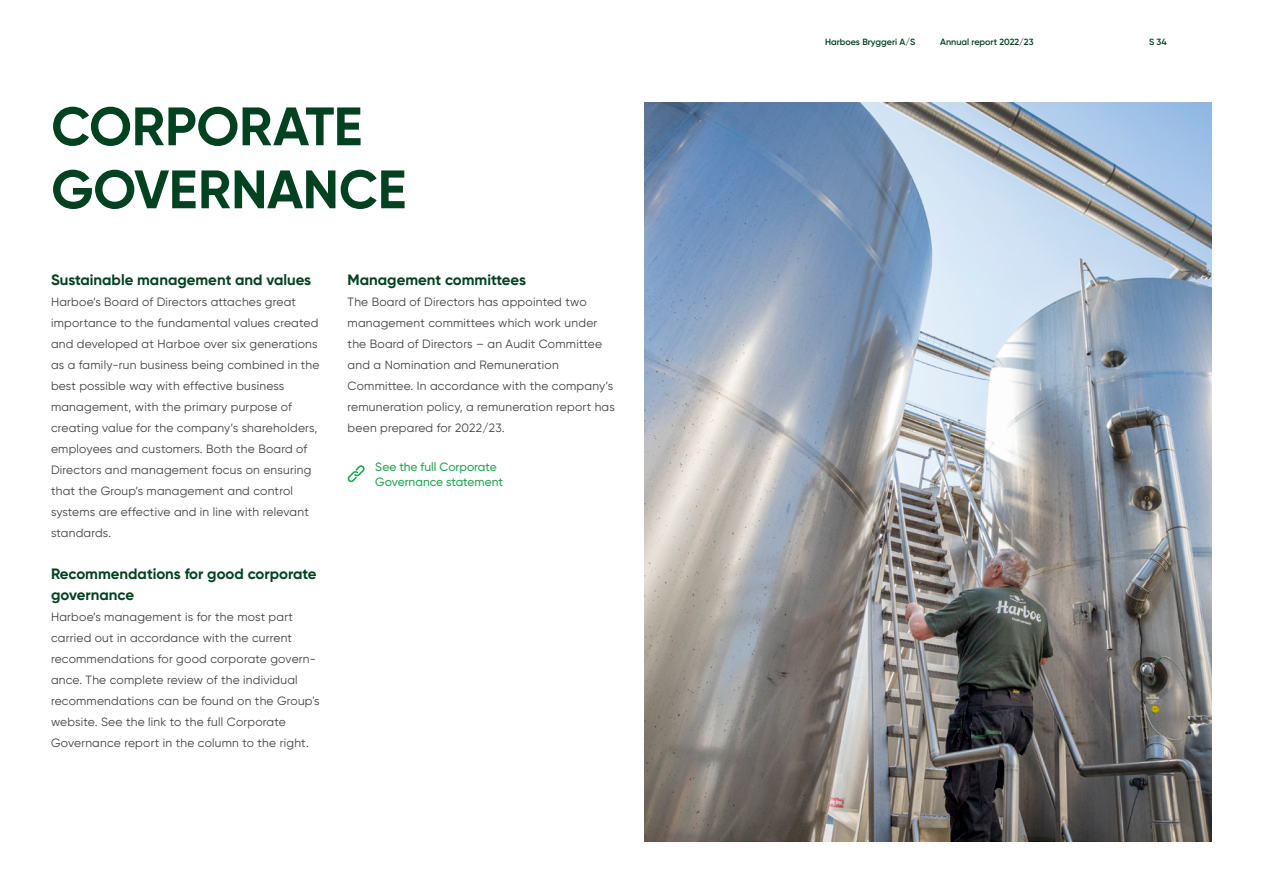
<style>
.page{position:relative;width:1263px;height:893px;background:#fff}
.page>*{position:absolute;margin:0;border:0;box-sizing:border-box;transform-origin:0 0}
.Headline{font:700 54px/63px "Gilroy Office";letter-spacing:-.005em;color:#024220}
.Mellem_rubrik{font:700 15px/21px "Gilroy Office";color:#024220}
.Brødtekst_8_14_align{font:12px/21px "Gilroy Office";letter-spacing:.02em;color:#414042}
.Brødtekst_8_14_align-2{font:500 12px/15px "Gilroy Office";color:#28a355}
.t1{font:600 9px "Gilroy Office";color:#024220}
</style>
<div class="page">
<img style="left:644px;top:102px;width:568px;height:740px">
<svg style="left:347px;top:465px;width:18px;height:17px"></svg>
<p class="Headline" style="left:51px;top:95px;width:356px">CORPORATE<br>GOVERNANCE</p>
<p class="Mellem_rubrik" style="left:51px;top:269px;width:262px">Sustainable management and values</p>
<p class="Brødtekst_8_14_align" style="left:51px;top:291px;width:270px">Harboe’s Board of Directors attaches great importance to the fundamental values created and developed at Harboe over six generations as a family-run business being combined in the best possible way with effective business management, with the primary purpose of creating value for the company’s shareholders, employees and customers. Both the Board of Directors and management focus on ensuring that the Group’s management and control systems are effective and in line with relevant standards.</p>
<p class="Mellem_rubrik" style="left:51px;top:563px;width:267px">Recommendations for good corporate governance</p>
<p class="Brødtekst_8_14_align" style="left:51px;top:606px;width:270px">Harboe’s management is for the most part carried out in accordance with the current recommendations for good corporate govern&shy;ance. The complete review of the individual recommendations can be found on the Group's website. See the link to the full Corporate Governance report in the column to the right.</p>
<p class="Mellem_rubrik" style="left:348px;top:269px;width:180px">Management committees</p>
<p class="Brødtekst_8_14_align" style="left:348px;top:291px;width:269px">The Board of Directors has appointed two management committees which work under the Board of Directors – an Audit Committee and a Nomination and Remuneration Committee. In accordance with the company’s remuneration policy, a remuneration report has been prepared for 2022/23.</p>
<p class="Brødtekst_8_14_align-2" style="left:375px;top:459px;width:129px">See the full Corporate<br>Governance statement</p>
<p class="t1" style="left:825px;top:36px;width:92px">Harboes Bryggeri A/S</p>
<p class="t1" style="left:940px;top:36px;width:95px">Annual report 2022/23</p>
<p class="t1" style="left:1149px;top:36px;width:19px">S 34</p>
</div>
